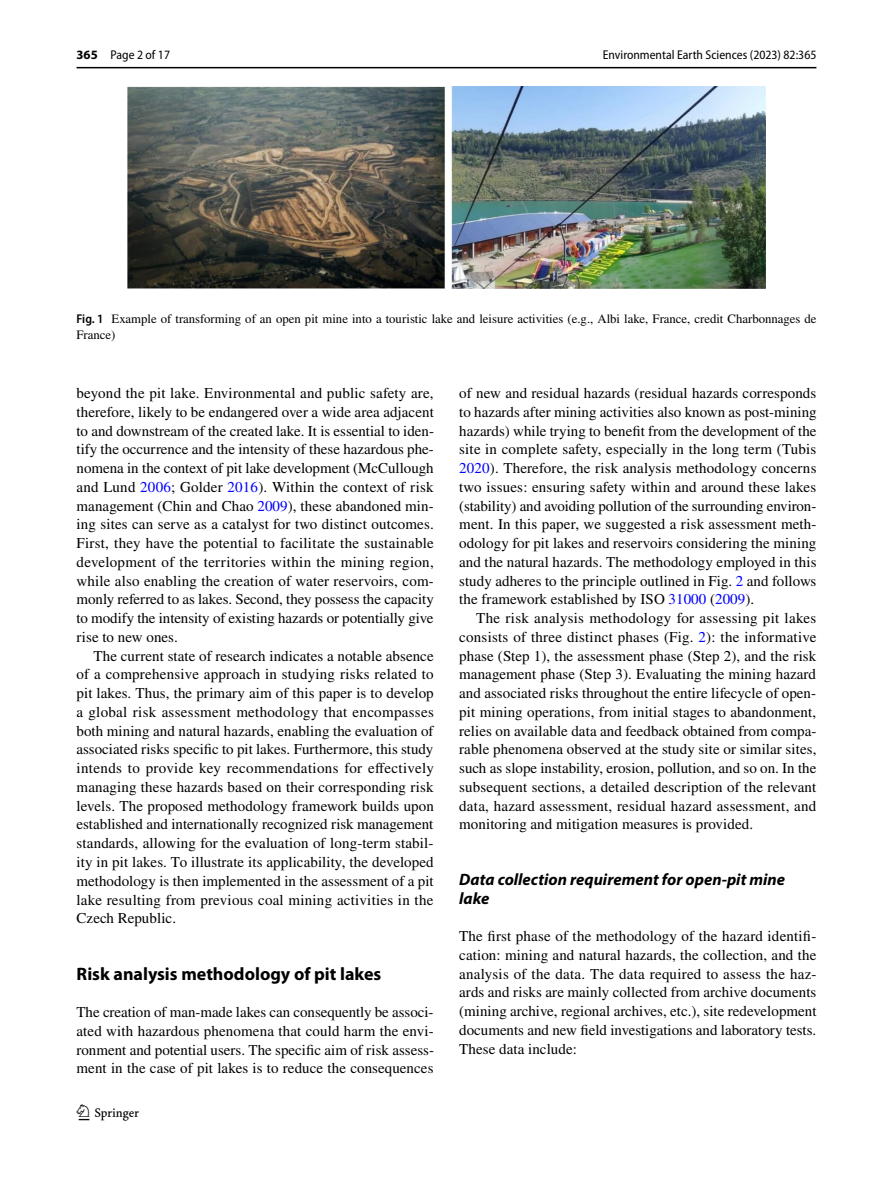
<style>
.page{position:relative;width:893px;height:1187px;background:#fff}
.page>*{position:absolute;margin:0;border:0;box-sizing:border-box;transform-origin:0 0}
.t1{font:22.5px "Springnew Regular 2";color:#000}
.t2{font:700 18px "Myriad Pro";color:#000}
.t3{font:italic 700 16.5px/18.8px "Myriad Pro";color:#000}
.t4{font:15px/18.8px "STIX";letter-spacing:.005em;color:#000;text-align:justify}
.t5{font:12.75px/15px "STIX";color:#000}
.t6{font:semi-condensed 12.75px "Myriad Pro";color:#000}
.s1{font-weight:700;font-stretch:normal}
.s2{font-family:"Myriad Pro";font-weight:600;font-stretch:semi-condensed}
.s3{color:#00f}
</style>
<div class="page">
<hr style="left:77px;top:67px;width:739px;height:1px;background:#000">
<img style="left:127px;top:87px;width:638px;height:201px">
<p class="t6" style="left:77px;top:48px;width:95px"><span class="s1">365</span> Page 2 of 17</p>
<p class="t6" style="left:603px;top:48px;width:215px">Environmental Earth Sciences (2023) 82:365</p>
<p class="t5" style="left:77px;top:312px;width:741px"><span class="s2">Fig. 1</span> Example of transforming of an open pit mine into a touristic lake and leisure activities (e.g., Albi lake, France, credit Charbonnages de<br>France)</p>
<p class="t4" style="left:77px;top:384px;width:359px">beyond the pit lake. Environmental and public safety are, therefore, likely to be endangered over a wide area adjacent to and downstream of the created lake. It is essential to iden&shy;tify the occurrence and the intensity of these hazardous phe&shy;nomena in the context of pit lake development (McCullough and Lund <span class="s3">2006</span>; Golder <span class="s3">2016</span>). Within the context of risk management (Chin and Chao <span class="s3">2009</span>), these abandoned min&shy;ing sites can serve as a catalyst for two distinct outcomes.<br>First, they have the potential to facilitate the sustainable development of the territories within the mining region, while also enabling the creation of water reservoirs, com&shy;monly referred to as lakes. Second, they possess the capacity to modify the intensity of existing hazards or potentially give rise to new ones.</p>
<p class="t4" style="left:77px;top:647px;width:359px;text-indent:17px">The current state of research indicates a notable absence of a comprehensive approach in studying risks related to pit lakes. Thus, the primary aim of this paper is to develop a global risk assessment methodology that encompasses both mining and natural hazards, enabling the evaluation of associated risks specific to pit lakes. Furthermore, this study intends to provide key recommendations for effectively managing these hazards based on their corresponding risk levels. The proposed methodology framework builds upon established and internationally recognized risk management standards, allowing for the evaluation of long-term stabil&shy;ity in pit lakes. To illustrate its applicability, the developed methodology is then implemented in the assessment of a pit lake resulting from previous coal mining activities in the Czech Republic.</p>
<p class="t2" style="left:77px;top:961px;width:306px">Risk analysis methodology of pit lakes</p>
<p class="t4" style="left:77px;top:1003px;width:359px">The creation of man-made lakes can consequently be associ&shy;ated with hazardous phenomena that could harm the envi&shy;ronment and potential users. The specific aim of risk assess&shy;ment in the case of pit lakes is to reduce the consequences</p>
<h1 class="t1" style="left:79px;top:1104px;width:62px">1 3</h1>
<p class="t4" style="left:459px;top:384px;width:359px">of new and residual hazards (residual hazards corresponds to hazards after mining activities also known as post-mining hazards) while trying to benefit from the development of the site in complete safety, especially in the long term (Tubis <span class="s3">2020</span>). Therefore, the risk analysis methodology concerns two issues: ensuring safety within and around these lakes (stability) and avoiding pollution of the surrounding environ&shy;ment. In this paper, we suggested a risk assessment meth&shy;odology for pit lakes and reservoirs considering the mining and the natural hazards. The methodology employed in this study adheres to the principle outlined in Fig. <span class="s3">2</span> and follows the framework established by ISO <span class="s3">31000</span> (<span class="s3">2009</span>).</p>
<p class="t4" style="left:459px;top:609px;width:359px;text-indent:17px">The risk analysis methodology for assessing pit lakes consists of three distinct phases (Fig. <span class="s3">2</span>): the informative phase (Step 1), the assessment phase (Step 2), and the risk management phase (Step 3). Evaluating the mining hazard and associated risks throughout the entire lifecycle of open&shy;pit mining operations, from initial stages to abandonment, relies on available data and feedback obtained from compa&shy;rable phenomena observed at the study site or similar sites, such as slope instability, erosion, pollution, and so on. In the subsequent sections, a detailed description of the relevant data, hazard assessment, residual hazard assessment, and monitoring and mitigation measures is provided.</p>
<p class="t3" style="left:459px;top:869px;width:327px">Data collection requirement for open‑pit mine lake</p>
<p class="t4" style="left:459px;top:927px;width:359px">The first phase of the methodology of the hazard identifi&shy;cation: mining and natural hazards, the collection, and the analysis of the data. The data required to assess the haz&shy;ards and risks are mainly collected from archive documents (mining archive, regional archives, etc.), site redevelopment documents and new field investigations and laboratory tests.<br>These data include:</p>
</div>
